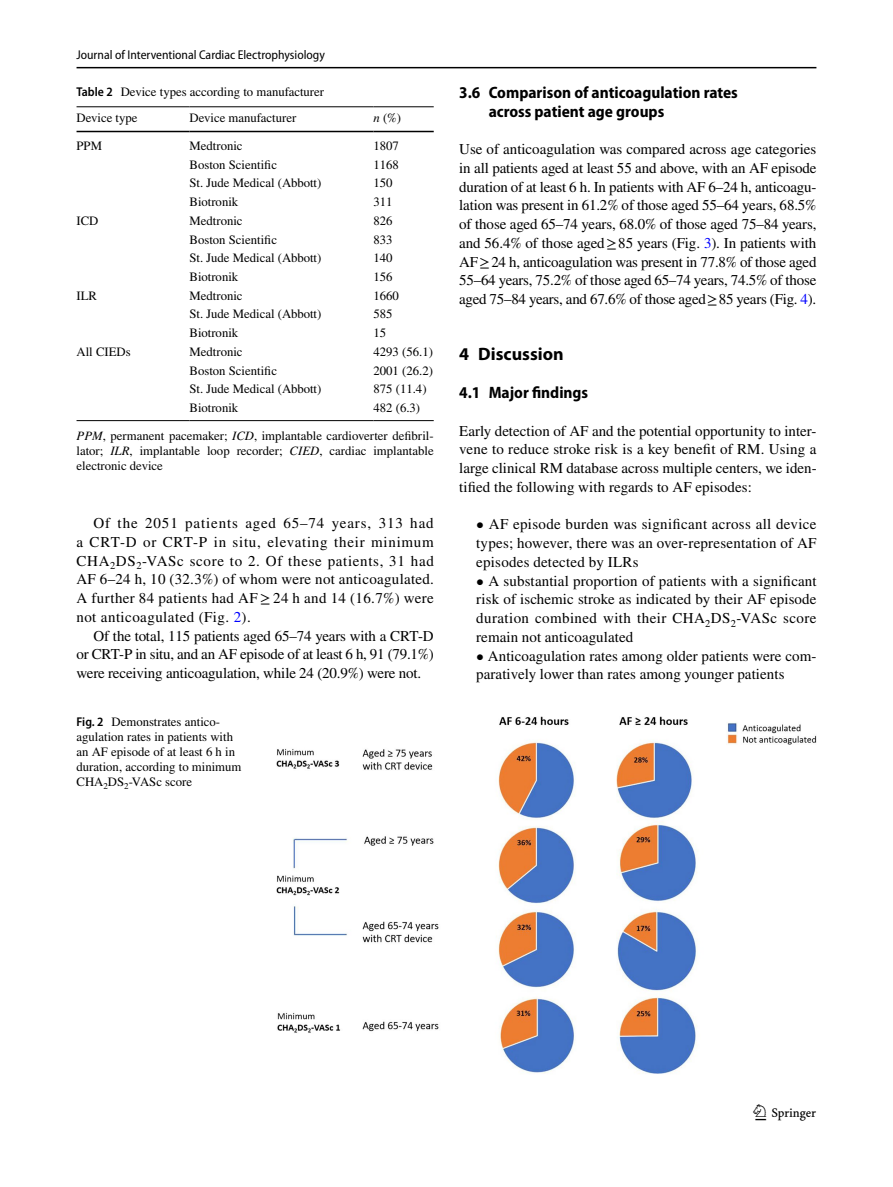
<style>
.page{position:relative;width:893px;height:1187px;background:#fff}
.page>*{position:absolute;margin:0;border:0;box-sizing:border-box;transform-origin:0 0}
.t1{font:22.5px "Springnew Regular 3";color:#000}
.t2{font:700 18px "Myriad Pro";color:#000}
.t3{font:700 semi-condensed 16.5px/18.8px "Myriad Pro";color:#000}
.t4{font:15px/18.8px "STIX";letter-spacing:.005em;color:#000;text-align:justify}
.t5{font:12.75px/15px "STIX";color:#000;text-align:justify}
.t6{font:semi-condensed 12.75px "Myriad Pro";color:#000}
.s1{font-family:"Myriad Pro";font-weight:600;font-stretch:semi-condensed}
.s2{font-style:italic}
.s3{color:#00f}
</style>
<div class="page">
<hr style="left:77px;top:67px;width:739px;height:1px;background:#000">
<hr style="left:77px;top:106px;width:113px;height:1px;background:#000">
<hr style="left:77px;top:131px;width:113px;height:1px;background:#000">
<hr style="left:190px;top:106px;width:183px;height:1px;background:#000">
<hr style="left:190px;top:131px;width:183px;height:1px;background:#000">
<hr style="left:373px;top:106px;width:61px;height:1px;background:#000">
<hr style="left:373px;top:131px;width:61px;height:1px;background:#000">
<hr style="left:77px;top:420px;width:113px;height:1px;background:#000">
<hr style="left:190px;top:420px;width:183px;height:1px;background:#000">
<hr style="left:373px;top:420px;width:61px;height:1px;background:#000">
<img style="left:276px;top:716px;width:540px;height:357px">
<p class="t6" style="left:77px;top:48px;width:250px">Journal of Interventional Cardiac Electrophysiology</p>
<p class="t5" style="left:77px;top:85px;width:249px"><span class="s1">Table 2</span> Device types according to manufacturer</p>
<p class="t5" style="left:77px;top:111px;width:63px">Device type</p>
<p class="t5" style="left:190px;top:111px;width:108px">Device manufacturer</p>
<p class="t5" style="left:373px;top:111px;width:29px"><span class="s2">n</span> (%)</p>
<p class="t5" style="left:77px;top:139px;width:27px">PPM</p>
<p class="t5" style="left:190px;top:139px;width:55px">Medtronic</p>
<p class="t5" style="left:373px;top:139px;width:27px">1807</p>
<p class="t5" style="left:190px;top:158px;width:89px">Boston Scientific</p>
<p class="t5" style="left:373px;top:158px;width:27px">1168</p>
<p class="t5" style="left:190px;top:176px;width:133px">St. Jude Medical (Abbott)</p>
<p class="t5" style="left:373px;top:176px;width:21px">150</p>
<p class="t5" style="left:190px;top:195px;width:50px">Biotronik</p>
<p class="t5" style="left:373px;top:195px;width:21px">311</p>
<p class="t5" style="left:77px;top:214px;width:23px">ICD</p>
<p class="t5" style="left:190px;top:214px;width:55px">Medtronic</p>
<p class="t5" style="left:373px;top:214px;width:21px">826</p>
<p class="t5" style="left:190px;top:232px;width:89px">Boston Scientific</p>
<p class="t5" style="left:373px;top:232px;width:21px">833</p>
<p class="t5" style="left:190px;top:251px;width:133px">St. Jude Medical (Abbott)</p>
<p class="t5" style="left:373px;top:251px;width:21px">140</p>
<p class="t5" style="left:190px;top:270px;width:50px">Biotronik</p>
<p class="t5" style="left:373px;top:270px;width:21px">156</p>
<p class="t5" style="left:77px;top:289px;width:22px">ILR</p>
<p class="t5" style="left:190px;top:289px;width:55px">Medtronic</p>
<p class="t5" style="left:373px;top:289px;width:27px">1660</p>
<p class="t5" style="left:190px;top:307px;width:133px">St. Jude Medical (Abbott)</p>
<p class="t5" style="left:373px;top:307px;width:21px">585</p>
<p class="t5" style="left:190px;top:326px;width:50px">Biotronik</p>
<p class="t5" style="left:373px;top:326px;width:14px">15</p>
<p class="t5" style="left:77px;top:345px;width:56px">All CIEDs</p>
<p class="t5" style="left:190px;top:345px;width:55px">Medtronic</p>
<p class="t5" style="left:373px;top:345px;width:61px">4293 (56.1)</p>
<p class="t5" style="left:190px;top:363px;width:89px">Boston Scientific</p>
<p class="t5" style="left:373px;top:363px;width:61px">2001 (26.2)</p>
<p class="t5" style="left:190px;top:382px;width:133px">St. Jude Medical (Abbott)</p>
<p class="t5" style="left:373px;top:382px;width:55px">875 (11.4)</p>
<p class="t5" style="left:190px;top:401px;width:50px">Biotronik</p>
<p class="t5" style="left:373px;top:401px;width:48px">482 (6.3)</p>
<p class="t5" style="left:77px;top:429px;width:359px"><span class="s2">PPM</span>, permanent pacemaker; <span class="s2">ICD</span>, implantable cardioverter defibril&shy;lator; <span class="s2">ILR</span>, implantable loop recorder; <span class="s2">CIED</span>, cardiac implantable electronic device</p>
<p class="t4" style="left:77px;top:514px;width:359px;text-indent:17px">Of the 2051 patients aged 65–74 years, 313 had a CRT-D or CRT-P in situ, elevating their minimum CHA<sub>2</sub>DS<sub>2</sub>-VASc score to 2. Of these patients, 31 had AF 6–24 h, 10 (32.3%) of whom were not anticoagulated.<br>A further 84 patients had AF≥ 24 h and 14 (16.7%) were not anticoagulated (Fig. <span class="s3">2</span>).</p>
<p class="t4" style="left:77px;top:627px;width:359px;text-indent:17px">Of the total, 115 patients aged 65–74 years with a CRT-D or CRT-P in situ, and an AF episode of at least 6 h, 91 (79.1%) were receiving anticoagulation, while 24 (20.9%) were not.</p>
<p class="t5" style="left:77px;top:714px;width:166px;text-align:left"><span class="s1">Fig. 2</span> Demonstrates antico&shy;agulation rates in patients with an AF episode of at least 6 h in duration, according to minimum<br>CHA<sub>2</sub>DS<sub>2</sub>-VASc score</p>
<p class="t3" style="left:489px;top:83px;width:251px;text-indent:-29px">3.6 Comparison of anticoagulation rates across patient age groups</p>
<p class="t4" style="left:459px;top:141px;width:359px">Use of anticoagulation was compared across age categories in all patients aged at least 55 and above, with an AF episode duration of at least 6 h. In patients with AF 6–24 h, anticoagu&shy;lation was present in 61.2% of those aged 55–64 years, 68.5% of those aged 65–74 years, 68.0% of those aged 75–84 years, and 56.4% of those aged≥85 years (Fig. <span class="s3">3</span>). In patients with AF≥24 h, anticoagulation was present in 77.8% of those aged 55–64 years, 75.2% of those aged 65–74 years, 74.5% of those aged 75–84 years, and 67.6% of those aged≥85 years (Fig. <span class="s3">4</span>).</p>
<p class="t2" style="left:459px;top:342px;width:106px">4 Discussion</p>
<p class="t3" style="left:459px;top:383px;width:130px">4.1 Major findings</p>
<p class="t4" style="left:459px;top:422px;width:359px">Early detection of AF and the potential opportunity to inter&shy;vene to reduce stroke risk is a key benefit of RM. Using a large clinical RM database across multiple centers, we iden&shy;tified the following with regards to AF episodes:</p>
<p class="t4" style="left:476px;top:516px;width:342px">• AF episode burden was significant across all device types; however, there was an over-representation of AF episodes detected by ILRs</p>
<p class="t4" style="left:476px;top:572px;width:342px">• A substantial proportion of patients with a significant risk of ischemic stroke as indicated by their AF episode duration combined with their CHA<sub>2</sub>DS<sub>2</sub>-VASc score remain not anticoagulated</p>
<p class="t4" style="left:476px;top:647px;width:342px">• Anticoagulation rates among older patients were com&shy;paratively lower than rates among younger patients</p>
<h1 class="t1" style="left:755px;top:1104px;width:62px">1 3</h1>
</div>
